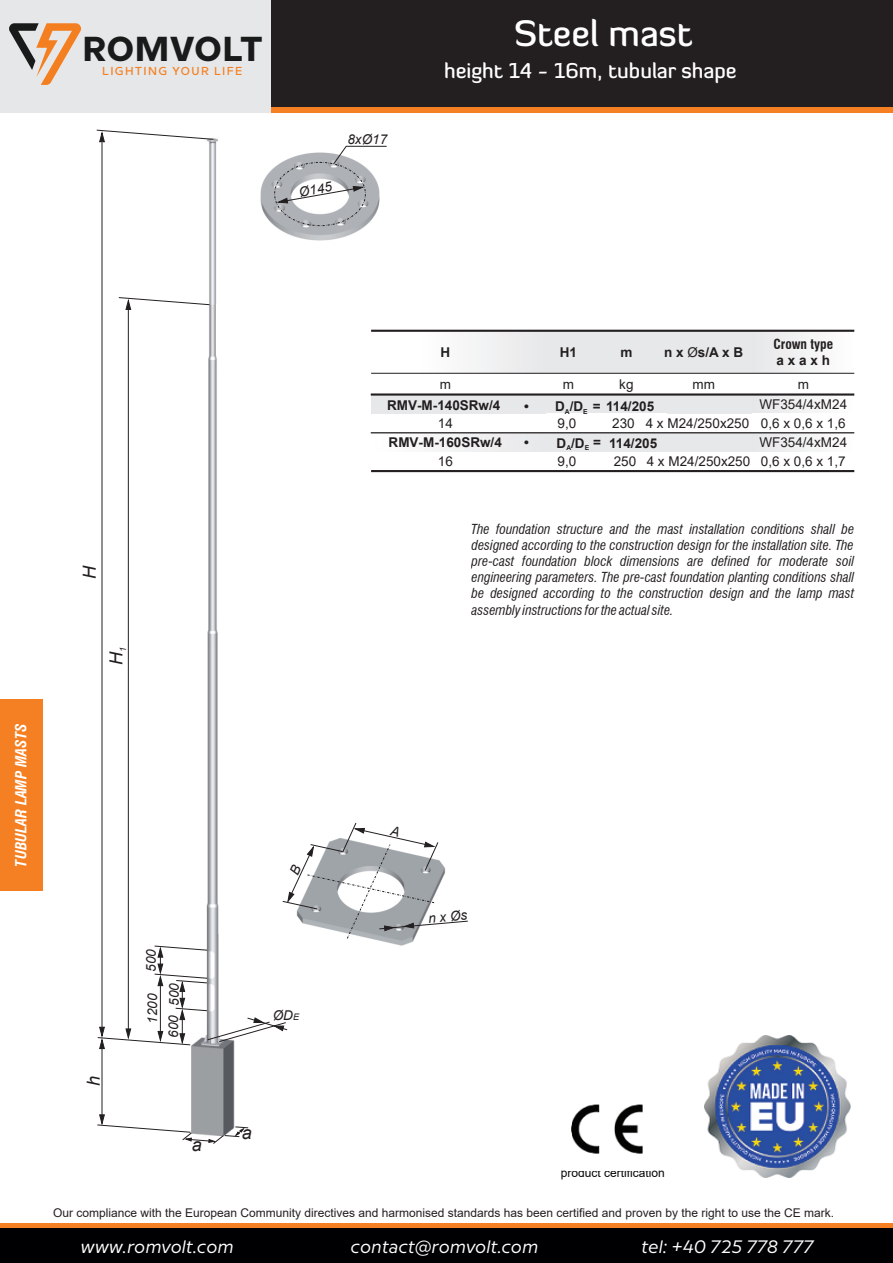
<style>
.page{position:relative;width:893px;height:1263px;background:#fff}
.page>*{position:absolute;margin:0;border:0;box-sizing:border-box;transform-origin:0 0}
.t1{font:500 36px "Diavlo";color:#fff}
.t2{font:700 34.65px "Milliard";letter-spacing:.015em;color:#191b1a}
.t3{font:500 21px "Diavlo";color:#fff}
.t4{font:italic 18px "Milliard";color:#fff}
.t5{font:italic 18px "Arial";color:#231f20}
.t6{font:italic 700 condensed 15px "Swiss 721 BT";color:#fff}
.t7{font:italic condensed 13.5px/16.2px "Swiss 721 BT";color:#231f20;text-align:justify}
.t8{font:13.5px "Arial";color:#231f20}
.t9{font:700 13.5px "Arial";color:#231f20}
.t10{font:italic 13.5px "Arial";color:#231f20}
.t11{font:700 condensed 13.5px "Swiss 721 BT";color:#231f20}
.t12{font:12px "Arial";color:#231f20}
.t13{font:12px "Arial";color:#040503}
.t14{font:500 11.55px "Milliard";letter-spacing:.12em;color:#f47f21}
.s1{font-weight:400}
.s2{font-size:9px}
</style>
<div class="page">
<img style="left:99px;top:138px;width:634px;height:976px">
<hr style="left:102px;top:142px;width:1px;height:885px;background:#231f20">
<svg style="left:97px;top:1114px;width:152px;height:30px"></svg>
<svg style="left:96px;top:129px;width:118px;height:14px"></svg>
<div style="left:418px;top:331px;width:130px;height:42px;background:#f2f3f4"></div>
<div style="left:548px;top:331px;width:17px;height:42px;background:#e7e8e9"></div>
<div style="left:565px;top:331px;width:43px;height:42px;background:#e7e8e9"></div>
<div style="left:608px;top:331px;width:17px;height:42px;background:#e7e8e9"></div>
<div style="left:625px;top:331px;width:42px;height:42px;background:#e7e8e9"></div>
<div style="left:667px;top:331px;width:85px;height:42px;background:#e7e8e9"></div>
<div style="left:752px;top:331px;width:102px;height:42px;background:#f2f3f4"></div>
<div style="left:517px;top:394px;width:48px;height:20px;background:#e7e8e9"></div>
<div style="left:548px;top:394px;width:209px;height:20px;background:#e7e8e9"></div>
<div style="left:752px;top:394px;width:102px;height:20px;background:#f2f3f4"></div>
<div style="left:472px;top:414px;width:76px;height:19px;background:#fff"></div>
<div style="left:548px;top:414px;width:17px;height:19px;background:#fff"></div>
<div style="left:565px;top:414px;width:43px;height:19px;background:#fff"></div>
<div style="left:608px;top:414px;width:17px;height:19px;background:#fff"></div>
<div style="left:625px;top:414px;width:42px;height:19px;background:#fff"></div>
<div style="left:371px;top:433px;width:177px;height:19px;background:#f3f4f4"></div>
<div style="left:541px;top:433px;width:218px;height:19px;background:#e7e8e9"></div>
<div style="left:752px;top:433px;width:102px;height:19px;background:#f2f3f4"></div>
<div style="left:472px;top:452px;width:76px;height:19px;background:#fff"></div>
<div style="left:548px;top:452px;width:17px;height:19px;background:#fff"></div>
<div style="left:565px;top:452px;width:43px;height:19px;background:#fff"></div>
<div style="left:608px;top:452px;width:17px;height:19px;background:#fff"></div>
<div style="left:625px;top:452px;width:42px;height:19px;background:#fff"></div>
<div style="left:472px;top:471px;width:382px;height:149px;background:#fff"></div>
<hr style="left:371px;top:470px;width:483px;height:2px;background:#231f20">
<hr style="left:371px;top:373px;width:483px;height:1px;background:#231f20">
<hr style="left:371px;top:330px;width:483px;height:2px;background:#231f20">
<div style="left:0;top:699px;width:43px;height:192px;background:#f58023"></div>
<hr style="left:102px;top:1047px;width:1px;height:70px;background:#231f20">
<hr style="left:128px;top:309px;width:1px;height:720px;background:#231f20">
<svg style="left:118px;top:297px;width:92px;height:13px"></svg>
<svg style="left:97px;top:945px;width:191px;height:104px"></svg>
<img style="left:250px;top:138px;width:141px;height:132px">
<img style="left:289px;top:806px;width:165px;height:165px">
<div style="left:274px;top:162px;width:92px;height:64px;border:1px dashed #231f20;border-radius:50%"></div>
<svg style="left:277px;top:186px;width:86px;height:18px"></svg>
<svg style="left:333px;top:145px;width:54px;height:20px"></svg>
<svg style="left:271px;top:106px;width:622px;height:7px;background:#d77122"></svg>
<div style="left:0;top:0;width:893px;height:106px;background:#231f20"></div>
<div style="left:0;top:0;width:271px;height:113px;background:#e6e7e9"></div>
<svg style="left:9px;top:23px;width:72px;height:62px"></svg>
<div style="left:0;top:1223px;width:893px;height:40px;background:#f57f23"></div>
<div style="left:0;top:1228px;width:893px;height:35px;background:#000002"></div>
<img style="left:568px;top:1088px;width:82px;height:66px">
<img style="left:705px;top:1035px;width:146px;height:143px">
<div style="left:371px;top:394px;width:175px;height:20px;background:#e7e8e9"></div>
<hr style="left:371px;top:393px;width:483px;height:3px;background:#231f20">
<hr style="left:371px;top:432px;width:483px;height:1px;background:#231f20">
<svg style="left:282px;top:822px;width:187px;height:117px"></svg>
<h1 class="t1" style="left:514px;top:11px;width:180px">Steel mast</h1>
<h2 class="t2" style="left:83px;top:23px;width:182px">ROMVOLT</h2>
<p class="t14" style="left:102px;top:62px;width:142px">LIGHTING YOUR LIFE</p>
<h3 class="t3" style="left:444px;top:58px;width:294px">height 14 - 16m, tubular shape</h3>
<p class="t10" style="left:298px;top:183px;width:35px;rotate:-10deg">Ø145</p>
<p class="t10" style="left:347px;top:130px;width:41px">8xØ17</p>
<p class="t6" style="left:12px;top:866px;width:144px;rotate:-90deg">TUBULAR LAMP MASTS</p>
<h3 class="t5" style="left:78px;top:579px;width:15px;rotate:-90deg">H</h3>
<h3 class="t5" style="left:105px;top:665px;width:20px;rotate:-90deg">H<sub>1</sub></h3>
<p class="t9" style="left:440px;top:342px;width:11px">H</p>
<p class="t9" style="left:560px;top:342px;width:19px">H1</p>
<p class="t9" style="left:620px;top:342px;width:14px">m</p>
<p class="t9" style="left:664px;top:342px;width:81px">n x <span class="s1">Ø</span>s/A x B</p>
<p class="t11" style="left:773px;top:336px;width:61px">Crown type</p>
<p class="t9" style="left:777px;top:350px;width:55px">a x a x h</p>
<p class="t8" style="left:440px;top:374px;width:13px">m</p>
<p class="t8" style="left:563px;top:374px;width:13px">m</p>
<p class="t8" style="left:619px;top:374px;width:16px">kg</p>
<p class="t8" style="left:692px;top:374px;width:24px">mm</p>
<p class="t8" style="left:798px;top:374px;width:13px">m</p>
<p class="t9" style="left:521px;top:397px;width:9px">••</p>
<p class="t9" style="left:555px;top:397px;width:101px">D<sub>A</sub>/D<sub>E</sub> = 114/205</p>
<p class="t8" style="left:759px;top:395px;width:89px">WF354/4xM24</p>
<p class="t8" style="left:438px;top:414px;width:17px">14</p>
<p class="t8" style="left:557px;top:414px;width:20px">9,0</p>
<p class="t8" style="left:612px;top:414px;width:24px">230</p>
<p class="t8" style="left:761px;top:414px;width:86px">0,6 x 0,6 x 1,6</p>
<p class="t9" style="left:596px;top:433px;width:63px">= 114/205</p>
<p class="t8" style="left:759px;top:433px;width:89px">WF354/4xM24</p>
<p class="t8" style="left:438px;top:452px;width:17px">16</p>
<p class="t8" style="left:557px;top:452px;width:20px">9,0</p>
<p class="t8" style="left:614px;top:452px;width:233px">250 4 x M24/250x250 0,6 x 0,6 x 1,7</p>
<p class="t9" style="left:387px;top:396px;width:115px">RMV-M-140SRw/4</p>
<p class="t9" style="left:389px;top:433px;width:115px">RMV-M-160SRw/4</p>
<p class="t9" style="left:524px;top:433px;width:6px">•</p>
<p class="t8" style="left:646px;top:414px;width:105px">4 x M24/250x250</p>
<p class="t9" style="left:557px;top:433px;width:46px">D<sub>A</sub>/D<sub>E</sub> =</p>
<p class="t7" style="left:472px;top:521px;width:384px">The foundation structure and the mast installation conditions shall be designed according to the construction design for the installation site. The pre-cast foundation block dimensions are defined for moderate soil engineering parameters. The pre-cast foundation planting conditions shall be designed according to the construction design and the lamp mast assembly instructions for the actual site.</p>
<h3 class="t5" style="left:82px;top:1086px;width:12px;rotate:-90deg">h</h3>
<p class="t10" style="left:142px;top:972px;width:24px;rotate:-90deg">500</p>
<p class="t10" style="left:144px;top:1024px;width:32px;rotate:-90deg">1200</p>
<p class="t10" style="left:165px;top:1038px;width:56px;rotate:-90deg">600 500</p>
<h3 class="t5" style="left:192px;top:1133px;width:12px">a</h3>
<p class="t10" style="left:273px;top:1006px;width:28px">ØD<span class="s2">E</span></p>
<h3 class="t5" style="left:242px;top:1121px;width:12px">a</h3>
<p class="t10" style="left:427px;top:909px;width:41px;rotate:-5deg">n x Øs</p>
<p class="t13" style="left:561px;top:1165px;width:106px">product certification</p>
<p class="t12" style="left:53px;top:1205px;width:783px">Our compliance with the European Community directives and harmonised standards has been certified and proven by the right to use the CE mark.</p>
<h3 class="t4" style="left:81px;top:1234px;width:155px">www.romvolt.com</h3>
<h3 class="t4" style="left:351px;top:1234px;width:189px">contact@romvolt.com</h3>
<h3 class="t4" style="left:641px;top:1234px;width:174px">tel: +40 725 778 777</h3>
</div>
